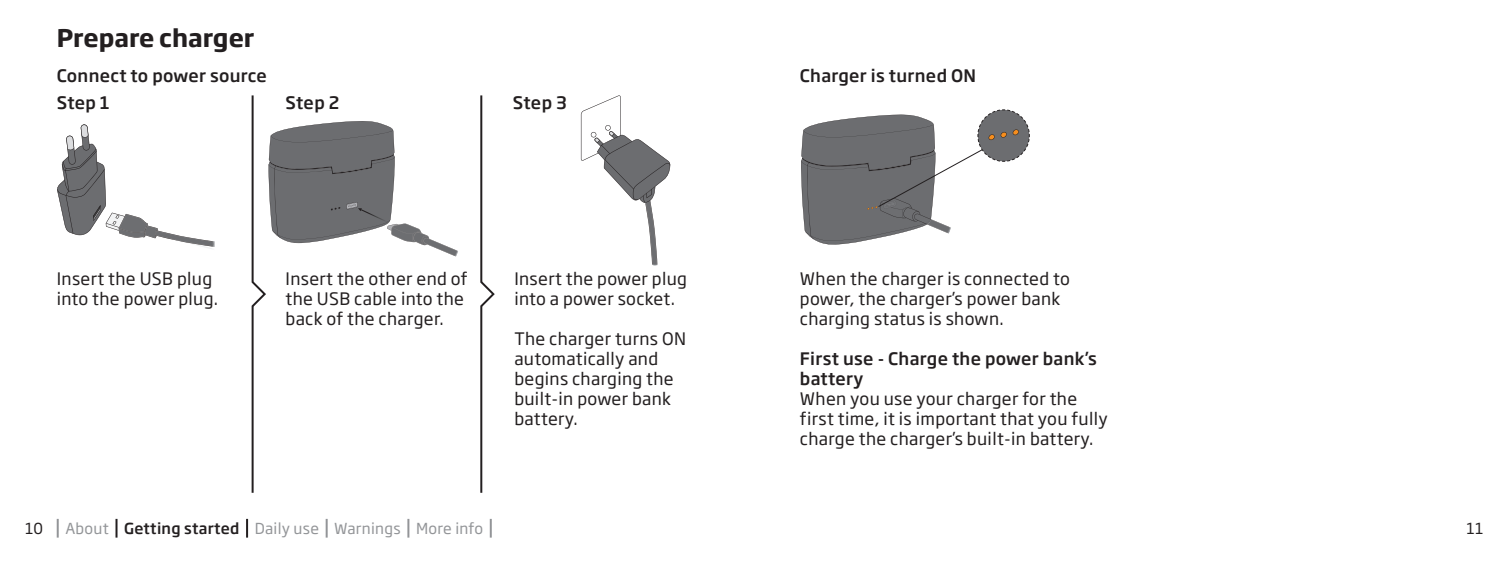
<style>
.page{position:relative;width:1509px;height:562px;background:#fff}
.page>*{position:absolute;margin:0;border:0;box-sizing:border-box;transform-origin:0 0}
.t1{font:700 24px "Soho Gothic Pro";color:#231f20}
.t2{font:17px/20px "Soho Gothic Pro";letter-spacing:.02em;color:#231f20}
.t3{font:500 17px/20px "Soho Gothic Pro";letter-spacing:.02em;color:#231f20}
.t4{font:15px "Soho Gothic Pro";letter-spacing:.02em;color:#939598}
.t5{font:15px "Soho Gothic Pro";color:#231f20}
.s1{font-weight:500;color:#231f20}
</style>
<div class="page">
<svg style="left:581px;top:95px;width:89px;height:171px"></svg>
<svg style="left:57px;top:124px;width:158px;height:125px"></svg>
<svg style="left:251px;top:95px;width:207px;height:398px"></svg>
<svg style="left:480px;top:95px;width:15px;height:398px"></svg>
<svg style="left:801px;top:109px;width:229px;height:135px"></svg>
<svg style="left:57px;top:518px;width:2px;height:19px"></svg>
<svg style="left:115px;top:518px;width:2px;height:19px"></svg>
<svg style="left:246px;top:518px;width:2px;height:19px"></svg>
<svg style="left:325px;top:518px;width:2px;height:19px"></svg>
<svg style="left:407px;top:518px;width:2px;height:19px"></svg>
<svg style="left:489px;top:518px;width:2px;height:19px"></svg>
<h1 class="t1" style="left:57px;top:19px;width:199px">Prepare charger</h1>
<p class="t3" style="left:57px;top:64px;width:212px">Connect to power source</p>
<p class="t3" style="left:799px;top:64px;width:178px">Charger is turned ON</p>
<p class="t3" style="left:57px;top:91px;width:55px">Step 1</p>
<p class="t3" style="left:285px;top:91px;width:55px">Step 2</p>
<p class="t3" style="left:513px;top:91px;width:55px">Step 3</p>
<p class="t2" style="left:57px;top:268px;width:163px">Insert the USB plug into the power plug.</p>
<p class="t2" style="left:285px;top:268px;width:184px">Insert the other end of the USB cable into the back of the charger.</p>
<p class="t2" style="left:514px;top:268px;width:174px">Insert the power plug into a power socket.</p>
<p class="t2" style="left:514px;top:328px;width:173px">The charger turns ON automatically and begins charging the built-in power bank battery.</p>
<p class="t2" style="left:799px;top:268px;width:271px">When the charger is connected to power, the charger’s power bank charging status is shown.</p>
<p class="t3" style="left:799px;top:347px;width:298px">First use - Charge the power bank’s battery</p>
<p class="t2" style="left:799px;top:388px;width:309px">When you use your charger for the first time, it is important that you fully charge the charger’s built-in battery.</p>
<p class="t5" style="left:25px;top:516px;width:19px">10</p>
<p class="t4" style="left:65px;top:516px;width:419px">About <span class="s1">Getting started</span> Daily use Warnings More info</p>
<p class="t5" style="left:1466px;top:516px;width:18px">11</p>
</div>
